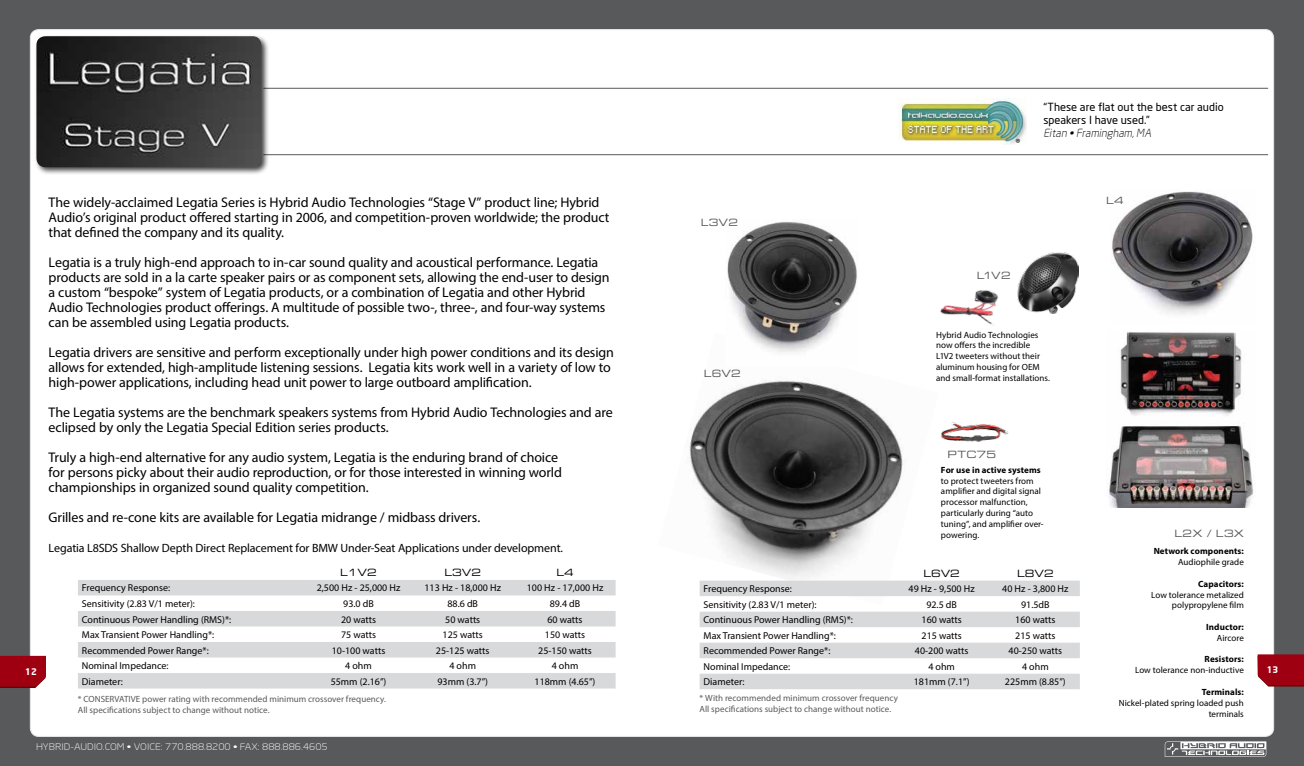
<style>
.page{position:relative;width:1304px;height:766px;background:#fff}
.page>*{position:absolute;margin:0;border:0;box-sizing:border-box;transform-origin:0 0}
.t1{font:14px/15px "Myriad Pro";letter-spacing:-.01em;color:#000}
.t2{font:12px "Myriad Pro";letter-spacing:-.01em;color:#000}
.t3{font:11px/13.2px "Neo Sans";color:#000}
.t4{font:italic 300 11px "Neo Sans";color:#000}
.t5{font:10px "Myriad Pro";color:#000}
.t6{font:10px "Eurostile LT Std Ex 2";letter-spacing:.015em;color:#58595b}
.t7{font:10px "Eurostile LT Std Ex 2";color:#000}
.t8{font:9px/10.8px "Myriad Pro";letter-spacing:.005em;color:#000;text-align:right}
.t9{font:9px/10.8px "Myriad Pro";color:#58595b}
.t10{font:700 9px "Myriad Pro";letter-spacing:.01em;color:#000}
.t11{font:300 9px "Neo Sans";color:#fff;scale:1.19 1}
.t12{font:700 9px "Neo Sans";color:#fff}
</style>
<div class="page">
<div style="left:0;top:0;width:1304px;height:765px;background:#58595b"></div>
<div style="left:30px;top:30px;width:1244px;height:706px;background:#fff;border-radius:9px"></div>
<svg style="left:0;top:655px;width:46px;height:32px"></svg>
<svg style="left:1258px;top:654px;width:46px;height:32px"></svg>
<svg style="left:1165px;top:741px;width:101px;height:15px"></svg>
<img style="left:689px;top:380px;width:214px;height:216px">
<img style="left:1109px;top:332px;width:145px;height:175px">
<div style="left:78px;top:580px;width:538px;height:15px;background:#d7d9da"></div>
<svg style="left:78px;top:611px;width:538px;height:77px"></svg>
<div style="left:78px;top:641px;width:538px;height:16px;background:#d7d9da"></div>
<div style="left:700px;top:580px;width:380px;height:16px;background:#d7d9da"></div>
<svg style="left:700px;top:611px;width:380px;height:78px"></svg>
<img style="left:727px;top:222px;width:130px;height:130px">
<hr style="left:263px;top:88px;width:1005px;height:1px;background:#58595b">
<hr style="left:263px;top:154px;width:1005px;height:1px;background:#58595b">
<img style="left:1112px;top:191px;width:141px;height:123px">
<div style="left:34px;top:34px;width:236px;height:142px;background:#000;opacity:.75"></div>
<img style="left:36px;top:36px;width:225px;height:131px">
<img style="left:1018px;top:253px;width:60px;height:60px">
<img style="left:940px;top:290px;width:59px;height:36px">
<img style="left:941px;top:422px;width:68px;height:20px">
<img style="left:899px;top:98px;width:127px;height:47px">
<p class="t2" style="left:1015px;top:136px;width:7px">®</p>
<p class="t3" style="left:1043px;top:100px;width:182px">“These are flat out the best car audio speakers I have used.”</p>
<p class="t4" style="left:1043px;top:127px;width:112px">Eitan • Framingham,MA</p>
<p class="t6" style="left:1106px;top:194px;width:19px">L4</p>
<p class="t1" style="left:49px;top:195px;width:562px">The widely-acclaimed Legatia Series is Hybrid Audio Technologies “Stage V” product line; Hybrid<br>Audio’s original product offered starting in 2006, and competition-proven worldwide; the product that defined the company and its quality.</p>
<p class="t1" style="left:49px;top:255px;width:563px">Legatia is a truly high-end approach to in-car sound quality and acoustical performance. Legatia products are sold in a la carte speaker pairs or as component sets, allowing the end-user to design a custom “bespoke” system of Legatia products, or a combination of Legatia and other Hybrid Audio Technologies product offerings. A multitude of possible two-, three-, and four-way systems can be assembled using Legatia products.</p>
<p class="t1" style="left:49px;top:345px;width:567px">Legatia drivers are sensitive and perform exceptionally under high power conditions and its design allows for extended, high-amplitude listening sessions. Legatia kits work well in a variety of low to high-power applications, including head unit power to large outboard amplification.</p>
<p class="t1" style="left:49px;top:405px;width:566px">The Legatia systems are the benchmark speakers systems from Hybrid Audio Technologies and are eclipsed by only the Legatia Special Edition series products.</p>
<p class="t1" style="left:49px;top:449px;width:515px">Truly a high-end alternative for any audio system, Legatia is the enduring brand of choice for persons picky about their audio reproduction, or for those interested in winning world championships in organized sound quality competition.</p>
<p class="t1" style="left:49px;top:509px;width:433px">Grilles and re-cone kits are available for Legatia midrange / midbass drivers.</p>
<p class="t2" style="left:49px;top:541px;width:516px">Legatia L8SDS Shallow Depth Direct Replacement for BMW Under-Seat Applications under development.</p>
<p class="t6" style="left:701px;top:215px;width:39px">L3V2</p>
<p class="t6" style="left:977px;top:268px;width:35px">L1V2</p>
<p class="t8" style="left:936px;top:329px;width:115px;text-align:left">Hybrid Audio Technologies now offers the incredible<br>L1V2 tweeters without their aluminum housing for OEM and small-format installations.</p>
<p class="t6" style="left:704px;top:367px;width:39px">L6V2</p>
<p class="t6" style="left:948px;top:447px;width:50px">PTC75</p>
<p class="t10" style="left:941px;top:463px;width:101px">For use in active systems</p>
<p class="t8" style="left:941px;top:475px;width:104px;text-align:left">to protect tweeters from amplifier and digital signal processor malfunction, particularly during “auto tuning”, and amplifier over&shy;powering.</p>
<p class="t6" style="left:1174px;top:526px;width:71px">L2X / L3X</p>
<p class="t10" style="left:1154px;top:545px;width:92px">Network components:</p>
<p class="t8" style="left:1178px;top:556px;width:67px">Audiophile grade</p>
<p class="t10" style="left:1198px;top:577px;width:47px">Capacitors:</p>
<p class="t8" style="left:1151px;top:589px;width:94px">Low tolerance metalized polypropylene film</p>
<p class="t10" style="left:1206px;top:621px;width:39px">Inductor:</p>
<p class="t8" style="left:1217px;top:632px;width:29px">Aircore</p>
<p class="t10" style="left:1205px;top:653px;width:41px">Resistors:</p>
<p class="t8" style="left:1135px;top:664px;width:110px">Low tolerance non-inductive</p>
<p class="t10" style="left:1202px;top:685px;width:44px">Terminals:</p>
<p class="t8" style="left:1119px;top:697px;width:127px">Nickel-plated spring loaded push terminals</p>
<p class="t7" style="left:340px;top:565px;width:38px">L1V2</p>
<p class="t7" style="left:444px;top:565px;width:38px">L3V2</p>
<p class="t7" style="left:556px;top:565px;width:19px">L4</p>
<p class="t7" style="left:923px;top:566px;width:38px">L6V2</p>
<p class="t7" style="left:1017px;top:566px;width:38px">L8V2</p>
<p class="t5" style="left:82px;top:581px;width:90px">Frequency Response:</p>
<p class="t5" style="left:317px;top:581px;width:85px">2,500 Hz - 25,000 Hz</p>
<p class="t5" style="left:425px;top:581px;width:78px">113 Hz - 18,000 Hz</p>
<p class="t5" style="left:527px;top:581px;width:78px">100 Hz - 17,000 Hz</p>
<p class="t5" style="left:82px;top:597px;width:114px">Sensitivity (2.83 V/1 meter):</p>
<p class="t5" style="left:343px;top:597px;width:32px">93.0 dB</p>
<p class="t5" style="left:447px;top:597px;width:32px">88.6 dB</p>
<p class="t5" style="left:550px;top:597px;width:32px">89.4 dB</p>
<p class="t5" style="left:82px;top:612px;width:151px">Continuous Power Handling (RMS)*:</p>
<p class="t5" style="left:341px;top:612px;width:37px">20 watts</p>
<p class="t5" style="left:445px;top:612px;width:37px">50 watts</p>
<p class="t5" style="left:547px;top:612px;width:37px">60 watts</p>
<p class="t5" style="left:82px;top:628px;width:134px">Max Transient Power Handling*:</p>
<p class="t5" style="left:341px;top:628px;width:37px">75 watts</p>
<p class="t5" style="left:443px;top:628px;width:42px">125 watts</p>
<p class="t5" style="left:545px;top:628px;width:42px">150 watts</p>
<p class="t5" style="left:82px;top:643px;width:128px">Recommended Power Range*:</p>
<p class="t5" style="left:332px;top:643px;width:55px">10-100 watts</p>
<p class="t5" style="left:436px;top:643px;width:55px">25-125 watts</p>
<p class="t5" style="left:538px;top:643px;width:55px">25-150 watts</p>
<p class="t5" style="left:82px;top:659px;width:88px">Nominal Impedance:</p>
<p class="t5" style="left:345px;top:659px;width:28px">4 ohm</p>
<p class="t5" style="left:449px;top:659px;width:28px">4 ohm</p>
<p class="t5" style="left:552px;top:659px;width:28px">4 ohm</p>
<p class="t5" style="left:82px;top:674px;width:42px">Diameter:</p>
<p class="t5" style="left:331px;top:674px;width:57px">55mm (2.16”)</p>
<p class="t5" style="left:437px;top:674px;width:52px">93mm (3.7”)</p>
<p class="t5" style="left:535px;top:674px;width:62px">118mm (4.65”)</p>
<p class="t5" style="left:704px;top:582px;width:90px">Frequency Response:</p>
<p class="t5" style="left:909px;top:582px;width:68px">49 Hz - 9,500 Hz</p>
<p class="t5" style="left:1002px;top:582px;width:68px">40 Hz - 3,800 Hz</p>
<p class="t5" style="left:704px;top:598px;width:114px">Sensitivity (2.83 V/1 meter):</p>
<p class="t5" style="left:926px;top:598px;width:32px">92.5 dB</p>
<p class="t5" style="left:1021px;top:598px;width:30px">91.5dB</p>
<p class="t5" style="left:704px;top:613px;width:151px">Continuous Power Handling (RMS)*:</p>
<p class="t5" style="left:922px;top:613px;width:42px">160 watts</p>
<p class="t5" style="left:1015px;top:613px;width:42px">160 watts</p>
<p class="t5" style="left:704px;top:629px;width:134px">Max Transient Power Handling*:</p>
<p class="t5" style="left:922px;top:629px;width:42px">215 watts</p>
<p class="t5" style="left:1015px;top:629px;width:42px">215 watts</p>
<p class="t5" style="left:704px;top:644px;width:128px">Recommended Power Range*:</p>
<p class="t5" style="left:915px;top:644px;width:55px">40-200 watts</p>
<p class="t5" style="left:1009px;top:644px;width:55px">40-250 watts</p>
<p class="t5" style="left:704px;top:660px;width:88px">Nominal Impedance:</p>
<p class="t5" style="left:928px;top:660px;width:28px">4 ohm</p>
<p class="t5" style="left:1022px;top:660px;width:28px">4 ohm</p>
<p class="t5" style="left:704px;top:675px;width:42px">Diameter:</p>
<p class="t5" style="left:914px;top:675px;width:57px">181mm (7.1”)</p>
<p class="t5" style="left:1005px;top:675px;width:62px">225mm (8.85”)</p>
<p class="t12" style="left:25px;top:665px;width:13px">12</p>
<p class="t12" style="left:1267px;top:664px;width:13px">13</p>
<p class="t9" style="left:700px;top:692px;width:200px">* With recommended minimum crossover frequency<br>All specifications subject to change without notice.</p>
<p class="t9" style="left:78px;top:693px;width:310px">* CONSERVATIVE power rating with recommended minimum crossover frequency.<br>All specifications subject to change without notice.</p>
<p class="t11" style="left:36px;top:741px;width:247px">HYBRID-AUDIO.COM • VOICE: 770.888.8200 • FAX: 888.886.4605</p>
</div>
